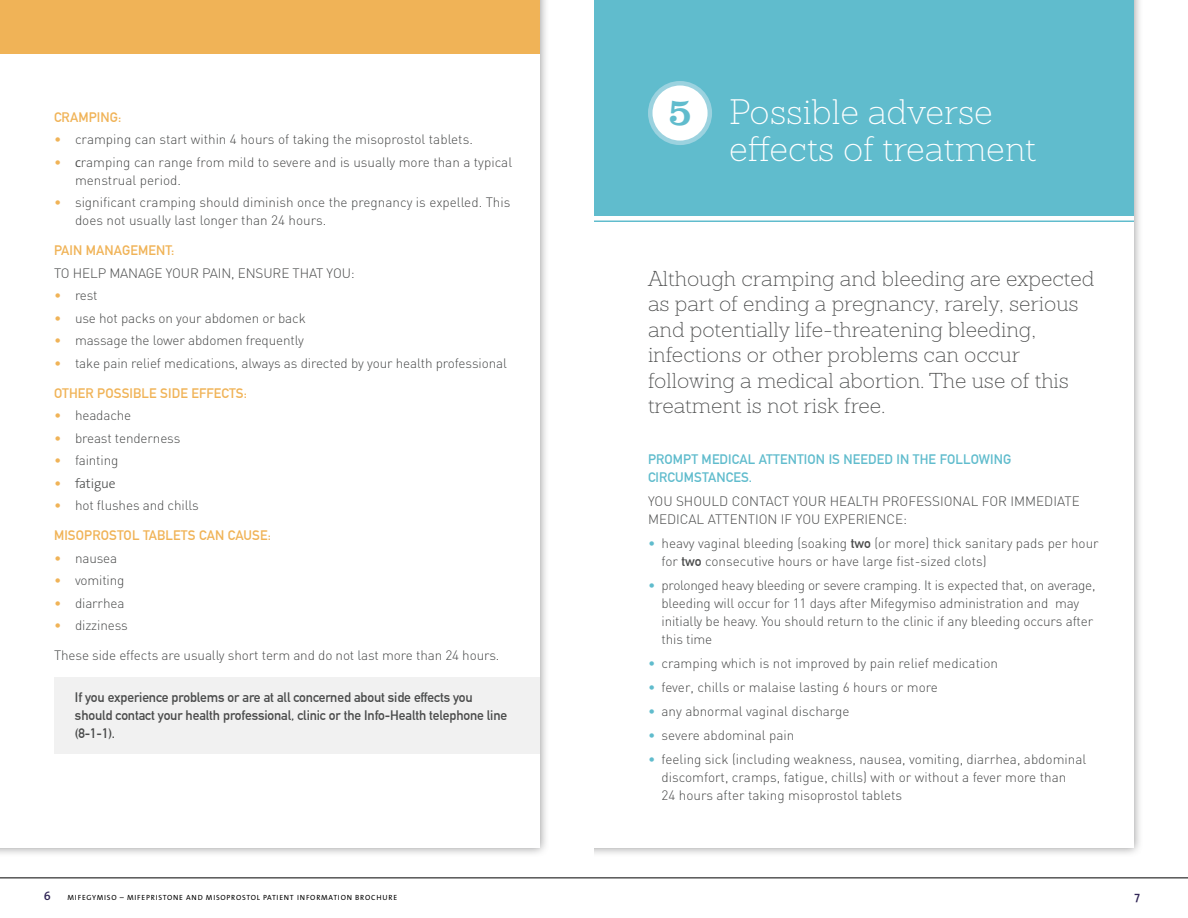
<style>
.page{position:relative;width:1188px;height:918px;background:#fff}
.page>*{position:absolute;margin:0;border:0;box-sizing:border-box;transform-origin:0 0}
.t1{font:39px "Clarendon BT";color:#60bccd}
.t2{font:200 34.5px/37.5px "Sanchez";color:#fff}
.t3{font:200 21px/25.5px "Sanchez";color:#4a4b4b}
.t4{font:300 13.5px/18px "DIN";letter-spacing:-.005em;color:#4a4b4b}
.t5{font:700 13.5px/18px "DIN Alternate";letter-spacing:-.01em;color:#4a4b4b}
.t6{font:700 13.5px "DIN Alternate";letter-spacing:.01em;color:#f0b357}
.t7{font:700 13.5px/18px "DIN Alternate";letter-spacing:.01em;color:#60bccd}
.t8{font:300 13.5px "The Sans B3";letter-spacing:-.01em;color:#4a4b4b}
.t9{font:600 12px "The Mix";color:#302555}
.t10{font:7.5px "The Sans B5 Plain";letter-spacing:.1em;color:#000}
.s1{color:#f0b357}
.s2{font-family:"The Sans B4"}
.s3{font-family:"DIN";color:#f0b357}
.s4{color:#60bccd}
.s5{font-family:"DIN Alternate";font-weight:700}
</style>
<div class="page">
<div style="left:558px;top:0;width:586px;height:857px;background:#727273;opacity:.75"></div>
<div style="left:567px;top:0;width:567px;height:848px;background:#fff"></div>
<div style="left:557px;top:0;width:37px;height:895px;background:#fff"></div>
<div style="left:0;top:0;width:549px;height:857px;background:#727273;opacity:.75"></div>
<div style="left:0;top:0;width:540px;height:848px;background:#fff"></div>
<hr style="left:0;top:878px;width:1188px;height:1px;background:#000">
<div style="left:0;top:0;width:540px;height:54px;background:#f0b357"></div>
<div style="left:54px;top:677px;width:486px;height:77px;background:#f1f1f1"></div>
<div style="left:594px;top:0;width:540px;height:216px;background:#60bccd"></div>
<div style="left:650px;top:83px;width:60px;height:60px;background:#fff;border-radius:50%"></div>
<div style="left:648px;top:81px;width:64px;height:64px;border:4px solid #9bd2df;border-radius:50%"></div>
<hr style="left:594px;top:220px;width:540px;height:2px;background:#60bccd">
<p class="t6" style="left:54px;top:107px;width:69px">CRAMPING:</p>
<p class="t4" style="left:54px;top:130px;width:420px"><span class="s1">•</span> cramping can start within 4 hours of taking the misoprostol tablets.</p>
<p class="t4" style="left:75px;top:153px;width:439px;text-indent:-21px"><span class="s1">•</span> <span class="s2">c</span>ramping can range from mild to severe and is usually more than a typical menstrual period.</p>
<p class="t4" style="left:75px;top:193px;width:437px;text-indent:-21px"><span class="s1">•</span> significant cramping should diminish once the pregnancy is expelled. This does not usually last longer than 24 hours.</p>
<p class="t6" style="left:54px;top:240px;width:122px">PAIN MANAGEMENT:</p>
<p class="t4" style="left:54px;top:264px;width:302px">TO HELP MANAGE YOUR PAIN, ENSURE THAT YOU:</p>
<p class="t4" style="left:54px;top:286px;width:45px"><span class="s1">•</span> rest</p>
<p class="t4" style="left:54px;top:309px;width:253px"><span class="s1">•</span> use hot packs on your abdomen or back</p>
<p class="t4" style="left:54px;top:331px;width:251px"><span class="s1">•</span> massage the lower abdomen frequently</p>
<p class="t4" style="left:54px;top:354px;width:454px"><span class="s1">•</span> take pain relief medications, always as directed by your health professional</p>
<p class="t6" style="left:54px;top:383px;width:195px">OTHER POSSIBLE SIDE EFFECTS:</p>
<p class="t4" style="left:54px;top:406px;width:79px"><span class="s1">•</span> headache</p>
<p class="t4" style="left:54px;top:429px;width:128px"><span class="s1">•</span> breast tenderness</p>
<p class="t4" style="left:54px;top:451px;width:66px"><span class="s1">•</span> fainting</p>
<p class="t8" style="left:54px;top:476px;width:63px"><span class="s3">•</span> fatigue</p>
<p class="t4" style="left:54px;top:496px;width:146px"><span class="s1">•</span> hot flushes and chills</p>
<p class="t6" style="left:54px;top:525px;width:219px">MISOPROSTOL TABLETS CAN CAUSE:</p>
<p class="t4" style="left:54px;top:549px;width:65px"><span class="s1">•</span> nausea</p>
<p class="t4" style="left:54px;top:571px;width:72px"><span class="s1">•</span> vomiting</p>
<p class="t4" style="left:54px;top:594px;width:72px"><span class="s1">•</span> diarrhea</p>
<p class="t4" style="left:54px;top:616px;width:75px"><span class="s1">•</span> dizziness</p>
<p class="t4" style="left:54px;top:646px;width:447px">These side effects are usually short term and do not last more than 24 hours.</p>
<p class="t5" style="left:75px;top:688px;width:434px">If you experience problems or are at all concerned about side effects you should contact your health professional, clinic or the Info-Health telephone line (8-1-1).</p>
<h1 class="t1" style="left:668px;top:87px;width:26px">5</h1>
<h2 class="t2" style="left:729px;top:93px;width:309px">Possible adverse effects of treatment</h2>
<p class="t3" style="left:648px;top:266px;width:448px">Although cramping and bleeding are expected as part of ending a pregnancy, rarely, serious and potentially life-threatening bleeding, infections or other problems can occur following a medical abortion. The use of this treatment is not risk free.</p>
<p class="t7" style="left:648px;top:450px;width:365px">PROMPT MEDICAL ATTENTION IS NEEDED IN THE FOLLOWING<br>CIRCUMSTANCES.</p>
<p class="t4" style="left:648px;top:492px;width:433px">YOU SHOULD CONTACT YOUR HEALTH PROFESSIONAL FOR IMMEDIATE<br>MEDICAL ATTENTION IF YOU EXPERIENCE:</p>
<p class="t4" style="left:662px;top:534px;width:439px;text-indent:-14px"><span class="s4">•</span> heavy vaginal bleeding (soaking <span class="s5">two</span> (or more) thick sanitary pads per hour for <span class="s5">two</span> consecutive hours or have large fist-sized clots)</p>
<p class="t4" style="left:662px;top:576px;width:436px;text-indent:-14px"><span class="s4">•</span> prolonged heavy bleeding or severe cramping. It is expected that, on average, bleeding will occur for 11 days after Mifegymiso administration and may initially be heavy. You should return to the clinic if any bleeding occurs after this time</p>
<p class="t4" style="left:648px;top:654px;width:352px"><span class="s4">•</span> cramping which is not improved by pain relief medication</p>
<p class="t4" style="left:648px;top:678px;width:291px"><span class="s4">•</span> fever, chills or malaise lasting 6 hours or more</p>
<p class="t4" style="left:648px;top:702px;width:203px"><span class="s4">•</span> any abnormal vaginal discharge</p>
<p class="t4" style="left:648px;top:726px;width:148px"><span class="s4">•</span> severe abdominal pain</p>
<p class="t4" style="left:662px;top:750px;width:426px;text-indent:-14px"><span class="s4">•</span> feeling sick (including weakness, nausea, vomiting, diarrhea, abdominal discomfort, cramps, fatigue, chills) with or without a fever more than<br>24 hours after taking misoprostol tablets</p>
<p class="t9" style="left:44px;top:886px;width:8px">6</p>
<p class="t9" style="left:1134px;top:886px;width:7px">7</p>
<p class="t10" style="left:68px;top:893px;width:331px">MIFEGYMISO – MIFEPRISTONE AND MISOPROSTOL PATIENT INFORMATION BROCHURE</p>
</div>
